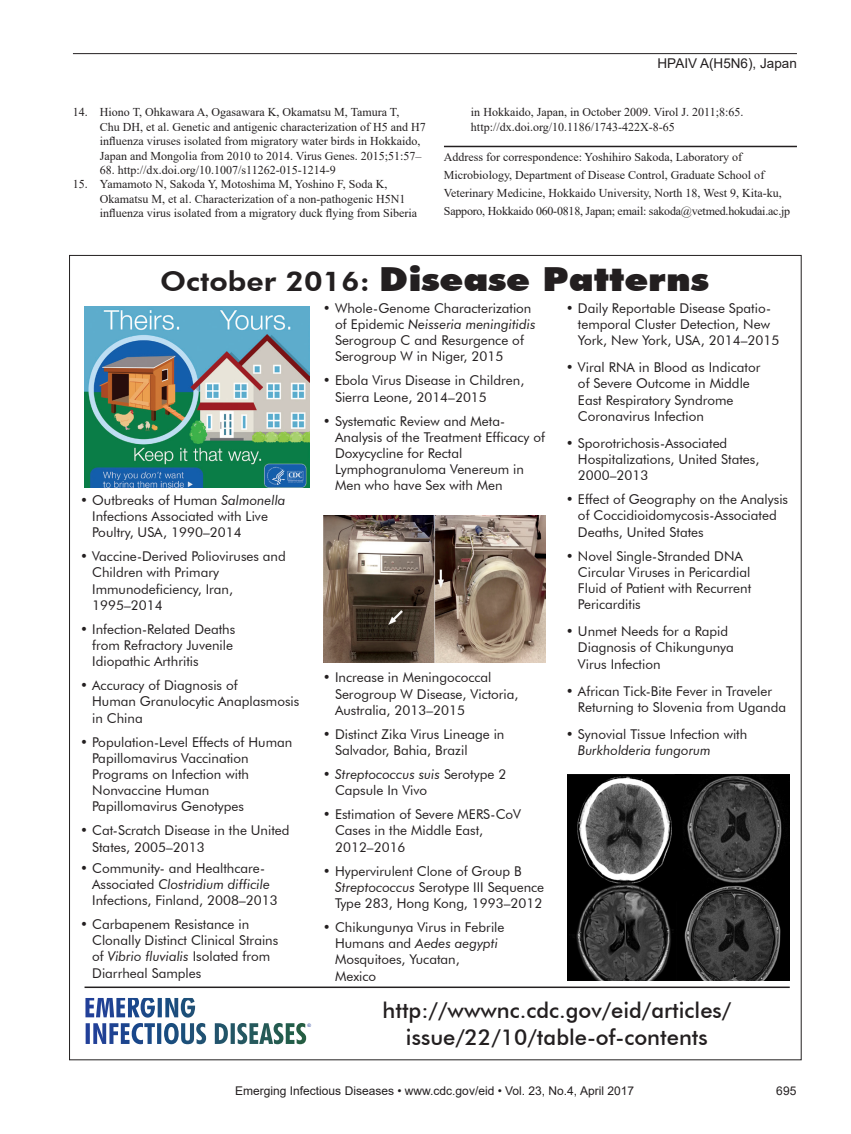
<style>
.page{position:relative;width:851px;height:1134px;background:#fff}
.page>*{position:absolute;margin:0;border:0;box-sizing:border-box;transform-origin:0 0}
.t1{font:900 33.15px "Futura BT";color:#231f20;scale:1.11 1}
.Body_Text{font:500 21.9px/27.2px "Futura BT";color:#231f20;text-align:center}
.t2{font:13.5px/16.2px "Futura BT";color:#231f20}
.Running_Head{font:13.5px "Arial";color:#231f20}
.References{font:12px/14.4px "Times New Roman";color:#231f20}
.Correspondence{font:12px/18px "Times New Roman";color:#231f20}
.t3{font:12px "Arial";color:#231f20}
.t4{font:4.8px "Arial";color:#223f99}
.s1{font-weight:800;font-size:27.3px}
.s2{font-style:italic}
</style>
<div class="page">
<hr style="left:73px;top:53px;width:723px;height:1px;background:#231f20">
<hr style="left:444px;top:146px;width:353px;height:1px;background:#231f20">
<svg style="left:85px;top:998px;width:221px;height:46px"></svg>
<img style="left:85px;top:307px;width:224px;height:180px">
<img style="left:324px;top:516px;width:222px;height:147px">
<img style="left:567px;top:774px;width:222px;height:207px">
<hr style="left:84px;top:987px;width:705px;height:1px;background:#231f20">
<p class="References" style="left:100px;top:105px;width:327px;text-indent:-27px">14. Hiono T, Ohkawara A, Ogasawara K, Okamatsu M, Tamura T,<br>Chu DH, et al. Genetic and antigenic characterization of H5 and H7 influenza viruses isolated from migratory water birds in Hokkaido, Japan and Mongolia from 2010 to 2014. Virus Genes. 2015;51:57–</p>
<p class="References" style="left:100px;top:162px;width:237px">68. http://dx.doi.org/10.1007/s11262-015-1214-9</p>
<p class="References" style="left:100px;top:177px;width:318px;text-indent:-27px">15. Yamamoto N, Sakoda Y, Motoshima M, Yoshino F, Soda K,<br>Okamatsu M, et al. Characterization of a non-pathogenic H5N1 influenza virus isolated from a migratory duck flying from Siberia</p>
<p class="Running_Head" style="left:657px;top:54px;width:141px">HPAIV A(H5N6), Japan</p>
<p class="References" style="left:471px;top:105px;width:274px">in Hokkaido, Japan, in October 2009. Virol J. 2011;8:65. http://dx.doi.org/10.1186/1743-422X-8-65</p>
<p class="Correspondence" style="left:444px;top:147px;width:348px">Address for correspondence: Yoshihiro Sakoda, Laboratory of Microbiology, Department of Disease Control, Graduate School of Veterinary Medicine, Hokkaido University, North 18, West 9, Kita-ku, Sapporo, Hokkaido 060-0818, Japan; email: sakoda@vetmed.hokudai.ac.jp</p>
<h1 class="t1" style="left:160px;top:259px;width:495px"><span class="s1">October 2016:</span> Disease Patterns</h1>
<p class="t2" style="left:92px;top:492px;width:195px;text-indent:-12px">• Outbreaks of Human <span class="s2">Salmonella<br></span>Infections Associated with Live<br>Poultry, USA, 1990–2014</p>
<p class="t2" style="left:92px;top:548px;width:195px;text-indent:-12px">• Vaccine-Derived Polioviruses and<br>Children with Primary<br>Immunodeficiency, Iran,<br>1995–2014</p>
<p class="t2" style="left:92px;top:621px;width:144px;text-indent:-12px">• Infection-Related Deaths from Refractory Juvenile<br>Idiopathic Arthritis</p>
<p class="t2" style="left:92px;top:677px;width:209px;text-indent:-12px">• Accuracy of Diagnosis of<br>Human Granulocytic Anaplasmosis in China</p>
<p class="t2" style="left:92px;top:734px;width:202px;text-indent:-12px">• Population-Level Effects of Human<br>Papillomavirus Vaccination<br>Programs on Infection with<br>Nonvaccine Human<br>Papillomavirus Genotypes</p>
<p class="t2" style="left:92px;top:822px;width:199px;text-indent:-12px">• Cat-Scratch Disease in the United<br>States, 2005–2013</p>
<p class="t2" style="left:92px;top:860px;width:187px;text-indent:-12px">• Community- and Healthcare-<br>Associated <span class="s2">Clostridium difficile<br></span>Infections, Finland, 2008–2013</p>
<p class="t2" style="left:92px;top:916px;width:188px;text-indent:-12px">• Carbapenem Resistance in<br>Clonally Distinct Clinical Strains of <span class="s2">Vibrio fluvialis</span> Isolated from<br>Diarrheal Samples</p>
<p class="t4" style="left:307px;top:1022px;width:5px">®</p>
<p class="t2" style="left:335px;top:300px;width:202px;text-indent:-12px">• Whole-Genome Characterization of Epidemic <span class="s2">Neisseria meningitidis<br></span>Serogroup C and Resurgence of<br>Serogroup W in Niger, 2015</p>
<p class="t2" style="left:335px;top:372px;width:191px;text-indent:-12px">• Ebola Virus Disease in Children,<br>Sierra Leone, 2014–2015</p>
<p class="t2" style="left:335px;top:413px;width:211px;text-indent:-12px">• Systematic Review and Meta-<br>Analysis of the Treatment Efficacy of<br>Doxycycline for Rectal<br>Lymphogranuloma Venereum in<br>Men who have Sex with Men</p>
<p class="t2" style="left:335px;top:669px;width:185px;text-indent:-12px">• Increase in Meningococcal<br>Serogroup W Disease, Victoria,<br>Australia, 2013–2015</p>
<p class="t2" style="left:335px;top:726px;width:171px;text-indent:-12px">• Distinct Zika Virus Lineage in<br>Salvador, Bahia, Brazil</p>
<p class="t2" style="left:335px;top:766px;width:173px;text-indent:-12px">• <span class="s2">Streptococcus suis</span> Serotype 2<br>Capsule In Vivo</p>
<p class="t2" style="left:335px;top:806px;width:187px;text-indent:-12px">• Estimation of Severe MERS-CoV<br>Cases in the Middle East,<br>2012–2016</p>
<p class="t2" style="left:335px;top:863px;width:210px;text-indent:-12px">• Hypervirulent Clone of Group B<br><span class="s2">Streptococcus</span> Serotype III Sequence<br>Type 283, Hong Kong, 1993–2012</p>
<p class="t2" style="left:335px;top:919px;width:171px;text-indent:-12px">• Chikungunya Virus in Febrile<br>Humans and <span class="s2">Aedes aegypti<br></span>Mosquitoes, Yucatan,<br>Mexico</p>
<p class="t2" style="left:578px;top:300px;width:203px;text-indent:-12px">• Daily Reportable Disease Spatio&shy;temporal Cluster Detection, New<br>York, New York, USA, 2014–2015</p>
<p class="t2" style="left:578px;top:359px;width:184px;text-indent:-12px">• Viral RNA in Blood as Indicator of Severe Outcome in Middle<br>East Respiratory Syndrome<br>Coronavirus Infection</p>
<p class="t2" style="left:578px;top:435px;width:183px;text-indent:-12px">• Sporotrichosis-Associated<br>Hospitalizations, United States,<br>2000–2013</p>
<p class="t2" style="left:578px;top:491px;width:212px;text-indent:-12px">• Effect of Geography on the Analysis of Coccidioidomycosis-Associated<br>Deaths, United States</p>
<p class="t2" style="left:578px;top:548px;width:175px;text-indent:-12px">• Novel Single-Stranded DNA<br>Circular Viruses in Pericardial<br>Fluid of Patient with Recurrent<br>Pericarditis</p>
<p class="t2" style="left:578px;top:623px;width:157px;text-indent:-12px">• Unmet Needs for a Rapid<br>Diagnosis of Chikungunya<br>Virus Infection</p>
<p class="t2" style="left:578px;top:683px;width:210px;text-indent:-12px">• African Tick-Bite Fever in Traveler<br>Returning to Slovenia from Uganda</p>
<p class="t2" style="left:578px;top:726px;width:171px;text-indent:-12px">• Synovial Tissue Infection with<br><span class="s2">Burkholderia fungorum</span></p>
<p class="Body_Text" style="left:382px;top:996px;width:350px">http://wwwnc.cdc.gov/eid/articles/ issue/22/10/table-of-contents</p>
<p class="t3" style="left:235px;top:1083px;width:400px">Emerging Infectious Diseases • www.cdc.gov/eid • Vol. 23, No.4, April 2017</p>
<p class="t3" style="left:776px;top:1083px;width:22px">695</p>
</div>
